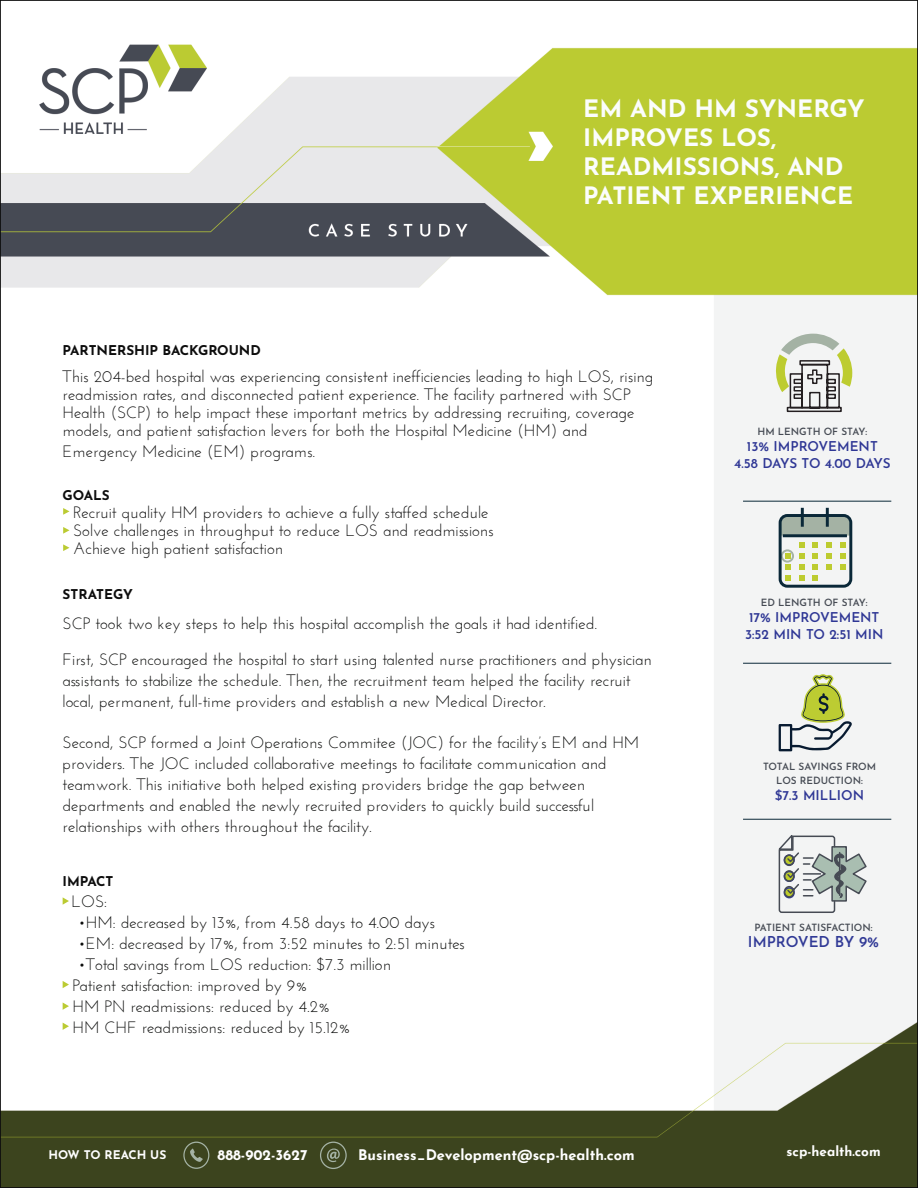
<style>
.page{position:relative;width:918px;height:1188px;background:#fff}
.page>*{position:absolute;margin:0;border:0;box-sizing:border-box;transform-origin:0 0}
.t1{font:700 24px/28.8px "Josefin Sans";color:#fbfdfc}
.t2{font:16.5px/21px "Josefin Sans";color:#0b0c0b}
.t3{font:16.5px/18px "Josefin Sans";color:#0d0d0d}
.t4{font:600 15px "Josefin Sans";color:#313a96}
.t5{font:700 14.7px "Josefin Sans";color:#fff}
.t6{font:600 13.5px "Josefin Sans";color:#2f3795}
.t7{font:700 13.5px "Josefin Sans";color:#0d0d0d}
.t8{font:600 13.5px "Josefin Sans";letter-spacing:-.03em;color:#2f3795}
.t9{font:700 13.5px "Josefin Sans";color:#fff}
.t10{font:700 12px "Josefin Sans";color:#fff}
.t11{font:600 10.05px "Josefin Sans";color:#464b54}
.t12{font:600 10.05px "Josefin Sans";color:#474c55}
</style>
<div class="page">
<img style="left:2px;top:44px;width:914px;height:1142px">
<hr style="left:743px;top:501px;width:148px;height:1px;background:#0a2838">
<hr style="left:743px;top:663px;width:148px;height:1px;background:#0a2838">
<hr style="left:743px;top:819px;width:148px;height:1px;background:#0a2838">
<svg style="left:183px;top:1142px;width:26px;height:27px"></svg>
<svg style="left:320px;top:1142px;width:27px;height:27px"></svg>
<svg style="left:63px;top:527px;width:7px;height:7px"></svg>
<svg style="left:63px;top:544px;width:7px;height:7px"></svg>
<svg style="left:63px;top:508px;width:7px;height:7px"></svg>
<svg style="left:63px;top:981px;width:6px;height:7px"></svg>
<svg style="left:63px;top:1002px;width:6px;height:8px"></svg>
<svg style="left:63px;top:897px;width:6px;height:8px"></svg>
<svg style="left:63px;top:1023px;width:6px;height:7px"></svg>
<svg style="left:776px;top:819px;width:92px;height:95px"></svg>
<hr style="left:839px;top:853px;width:1px;height:42px;background:#464b54">
<svg style="left:779px;top:673px;width:73px;height:78px"></svg>
<svg style="left:779px;top:508px;width:73px;height:80px"></svg>
<svg style="left:775px;top:334px;width:77px;height:79px"></svg>
<p class="t1" style="left:583px;top:91px;width:283px">EM AND HM SYNERGY<br>IMPROVES LOS,</p>
<p class="t1" style="left:583px;top:149px;width:262px">READMISSIONS, AND</p>
<p class="t1" style="left:583px;top:178px;width:272px">PATIENT EXPERIENCE</p>
<p class="t7" style="left:63px;top:338px;width:200px">PARTNERSHIP BACKGROUND</p>
<p class="t3" style="left:63px;top:367px;width:592px">This 204-bed hospital was experiencing consistent inefficiencies leading to high LOS, rising readmission rates, and disconnected patient experience. The facility partnered with SCP Health (SCP) to help impact these important metrics by addressing recruiting, coverage models, and patient satisfaction levers for both the Hospital Medicine (HM) and</p>
<p class="t3" style="left:63px;top:442px;width:254px">Emergency Medicine (EM) programs.</p>
<p class="t7" style="left:63px;top:483px;width:49px">GOALS</p>
<p class="t3" style="left:73px;top:503px;width:417px">Recruit quality HM providers to achieve a fully staffed schedule</p>
<p class="t3" style="left:73px;top:521px;width:422px">Solve challenges in throughput to reduce LOS and readmissions</p>
<p class="t3" style="left:73px;top:539px;width:211px">Achieve high patient satisfaction</p>
<p class="t7" style="left:63px;top:582px;width:72px">STRATEGY</p>
<p class="t2" style="left:63px;top:613px;width:536px">SCP took two key steps to help this hospital accomplish the goals it had identified.</p>
<p class="t2" style="left:63px;top:649px;width:591px">First, SCP encouraged the hospital to start using talented nurse practitioners and physician</p>
<p class="t2" style="left:63px;top:670px;width:570px">assistants to stabilize the schedule. Then, the recruitment team helped the facility recruit local, permanent, full-time providers and establish a new Medical Director.</p>
<p class="t2" style="left:63px;top:731px;width:578px">Second, SCP formed a Joint Operations Commitee (JOC) for the facility’s EM and HM</p>
<p class="t2" style="left:63px;top:752px;width:545px">providers. The JOC included collaborative meetings to facilitate communication and</p>
<p class="t2" style="left:63px;top:773px;width:524px">teamwork. This initiative both helped existing providers bridge the gap between</p>
<p class="t2" style="left:63px;top:794px;width:533px">departments and enabled the newly recruited providers to quickly build successful</p>
<p class="t2" style="left:63px;top:815px;width:311px">relationships with others throughout the facility.</p>
<p class="t7" style="left:63px;top:869px;width:52px">IMPACT</p>
<p class="t2" style="left:71px;top:890px;width:37px">LOS:</p>
<p class="t2" style="left:78px;top:911px;width:359px">•HM: decreased by 13%, from 4.58 days to 4.00 days</p>
<p class="t2" style="left:78px;top:932px;width:388px">•EM: decreased by 17%, from 3:52 minutes to 2:51 minutes</p>
<p class="t2" style="left:78px;top:953px;width:314px">•Total savings from LOS reduction: $7.3 million</p>
<p class="t2" style="left:73px;top:974px;width:237px">Patient satisfaction: improved by 9%</p>
<p class="t2" style="left:73px;top:995px;width:259px">HM PN readmissions: reduced by 4.2%</p>
<p class="t2" style="left:73px;top:1016px;width:279px">HM CHF readmissions: reduced by 15.12%</p>
<p class="t11" style="left:758px;top:422px;width:111px">HM LENGTH OF STAY:</p>
<p class="t6" style="left:747px;top:435px;width:132px">13% IMPROVEMENT</p>
<p class="t8" style="left:734px;top:451px;width:158px">4.58 DAYS TO 4.00 DAYS</p>
<p class="t11" style="left:761px;top:594px;width:108px">ED LENGTH OF STAY:</p>
<p class="t6" style="left:749px;top:606px;width:132px">17% IMPROVEMENT</p>
<p class="t6" style="left:745px;top:623px;width:140px">3:52 MIN TO 2:51 MIN</p>
<p class="t11" style="left:763px;top:758px;width:115px">TOTAL SAVINGS FROM</p>
<p class="t11" style="left:776px;top:772px;width:88px">LOS REDUCTION:</p>
<p class="t6" style="left:775px;top:784px;width:91px">$7.3 MILLION</p>
<p class="t12" style="left:754px;top:919px;width:120px">PATIENT SATISFACTION:</p>
<p class="t4" style="left:748px;top:929px;width:133px">IMPROVED BY 9%</p>
<p class="t10" style="left:48px;top:1145px;width:119px">HOW TO REACH US</p>
<p class="t5" style="left:218px;top:1142px;width:91px">888-902-3627</p>
<p class="t5" style="left:358px;top:1142px;width:278px">Business_Development@scp-health.com</p>
<p class="t9" style="left:787px;top:1139px;width:96px">scp-health.com</p>
</div>
